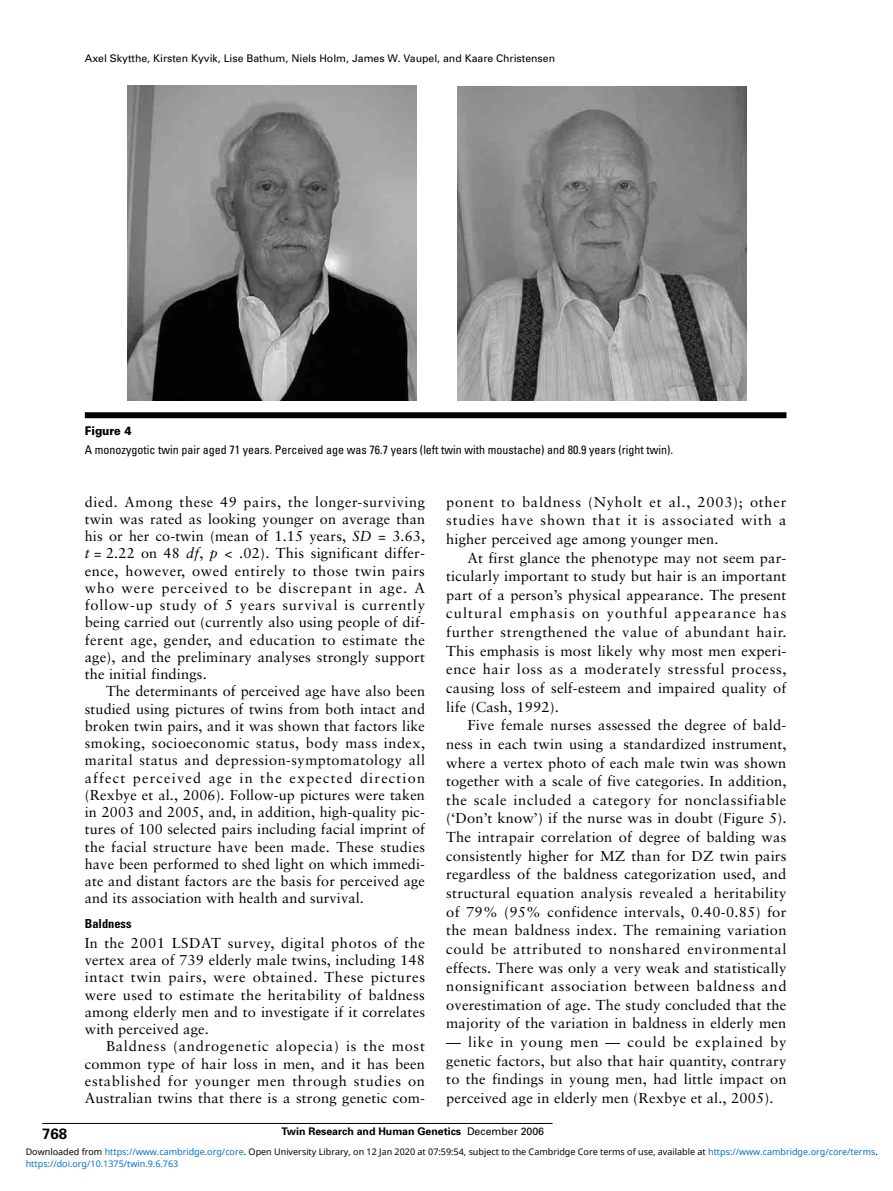
<style>
.page{position:relative;width:893px;height:1191px;background:#fff}
.page>*{position:absolute;margin:0;border:0;box-sizing:border-box;transform-origin:0 0}
.t1{font:700 15px "Univers";color:#000}
.t2{font:14.4px/17.2px "Sabon";letter-spacing:.01em;color:#000;text-align:justify}
.t3{font:700 condensed 12.3px "Univers";color:#000}
.t4{font:condensed 12px "Univers";color:#000}
.t5{font:900 12px "Univers";color:#000;scale:.9 1}
.t6{font:10.5px "Univers";color:#000}
.t7{font:700 10.5px "Univers";color:#000}
.t8{font:9px "Noto Sans";color:#000}
.t9{font:9px "Noto Sans";color:#0172cf}
.s1{font-style:italic}
.s2{font-weight:400}
.s3{color:#0172cf}
</style>
<div class="page">
<hr style="left:42px;top:1123px;width:511px;height:1px;background:#000">
<img style="left:128px;top:86px;width:289px;height:314px">
<img style="left:457px;top:86px;width:289px;height:314px">
<div style="left:85px;top:412px;width:701px;height:6px;background:#000"></div>
<p class="t6" style="left:85px;top:55px;width:472px">Axel Skytthe, Kirsten Kyvik, Lise Bathum, Niels Holm, James W. Vaupel, and Kaare Christensen</p>
<p class="t5" style="left:85px;top:426px;width:53px">Figure 4</p>
<p class="t4" style="left:85px;top:445px;width:590px">A monozygotic twin pair aged 71 years. Perceived age was 76.7 years (left twin with moustache) and 80.9 years (right twin).</p>
<p class="t2" style="left:85px;top:494px;width:342px">died. Among these 49 pairs, the longer-surviving twin was rated as looking younger on average than his or her co-twin (mean of 1.15 years, <span class="s1">SD</span> = 3.63, <span class="s1">t</span> = 2.22 on 48 <span class="s1">df</span>, <span class="s1">p</span> &lt; .02). This significant differ&shy;ence, however, owed entirely to those twin pairs who were perceived to be discrepant in age. A follow-up study of 5 years survival is currently being carried out (currently also using people of dif&shy;ferent age, gender, and education to estimate the age), and the preliminary analyses strongly support the initial findings.</p>
<p class="t2" style="left:85px;top:684px;width:342px;text-indent:21px">The determinants of perceived age have also been studied using pictures of twins from both intact and broken twin pairs, and it was shown that factors like smoking, socioeconomic status, body mass index, marital status and depression-symptomatology all affect perceived age in the expected direction (Rexbye et al., 2006). Follow-up pictures were taken in 2003 and 2005, and, in addition, high-quality pic&shy;tures of 100 selected pairs including facial imprint of the facial structure have been made. These studies have been performed to shed light on which immedi&shy;ate and distant factors are the basis for perceived age and its association with health and survival.</p>
<p class="t3" style="left:85px;top:919px;width:48px">Baldness</p>
<p class="t2" style="left:85px;top:935px;width:342px">In the 2001 LSDAT survey, digital photos of the vertex area of 739 elderly male twins, including 148 intact twin pairs, were obtained. These pictures were used to estimate the heritability of baldness among elderly men and to investigate if it correlates with perceived age.</p>
<p class="t2" style="left:85px;top:1038px;width:342px;text-indent:21px">Baldness (androgenetic alopecia) is the most common type of hair loss in men, and it has been established for younger men through studies on Australian twins that there is a strong genetic com-</p>
<p class="t2" style="left:446px;top:493px;width:342px;line-height:18.6px">ponent to baldness (Nyholt et al., 2003); other studies have shown that it is associated with a higher perceived age among younger men.</p>
<p class="t2" style="left:446px;top:549px;width:342px;line-height:18.6px;text-indent:21px">At first glance the phenotype may not seem par&shy;ticularly important to study but hair is an important part of a person’s physical appearance. The present cultural emphasis on youthful appearance has further strengthened the value of abundant hair.<br>This emphasis is most likely why most men experi&shy;ence hair loss as a moderately stressful process, causing loss of self-esteem and impaired quality of life (Cash, 1992).</p>
<p class="t2" style="left:446px;top:717px;width:342px;line-height:18.6px;text-indent:21px">Five female nurses assessed the degree of bald&shy;ness in each twin using a standardized instrument, where a vertex photo of each male twin was shown together with a scale of five categories. In addition, the scale included a category for nonclassifiable (‘Don’t know’) if the nurse was in doubt (Figure 5).<br>The intrapair correlation of degree of balding was consistently higher for MZ than for DZ twin pairs regardless of the baldness categorization used, and structural equation analysis revealed a heritability of 79% (95% confidence intervals, 0.40-0.85) for the mean baldness index. The remaining variation could be attributed to nonshared environmental effects. There was only a very weak and statistically nonsignificant association between baldness and overestimation of age. The study concluded that the majority of the variation in baldness in elderly men</p>
<p class="t2" style="left:446px;top:1034px;width:342px;line-height:18.6px">— like in young men — could be explained by genetic factors, but also that hair quantity, contrary to the findings in young men, had little impact on perceived age in elderly men (Rexbye et al., 2005).</p>
<p class="t1" style="left:42px;top:1127px;width:27px">768</p>
<p class="t7" style="left:281px;top:1127px;width:264px">Twin Research and Human Genetics <span class="s2">December 2006</span></p>
<p class="t8" style="left:26px;top:1145px;width:854px">Downloaded from <span class="s3">https://www.cambridge.org/core</span>. Open University Library, on 12 Jan 2020 at 07:59:54, subject to the Cambridge Core terms of use, available at <span class="s3">https://www.cambridge.org/core/terms</span>.</p>
<p class="t9" style="left:26px;top:1157px;width:154px">https://doi.org/10.1375/twin.9.6.763</p>
</div>
